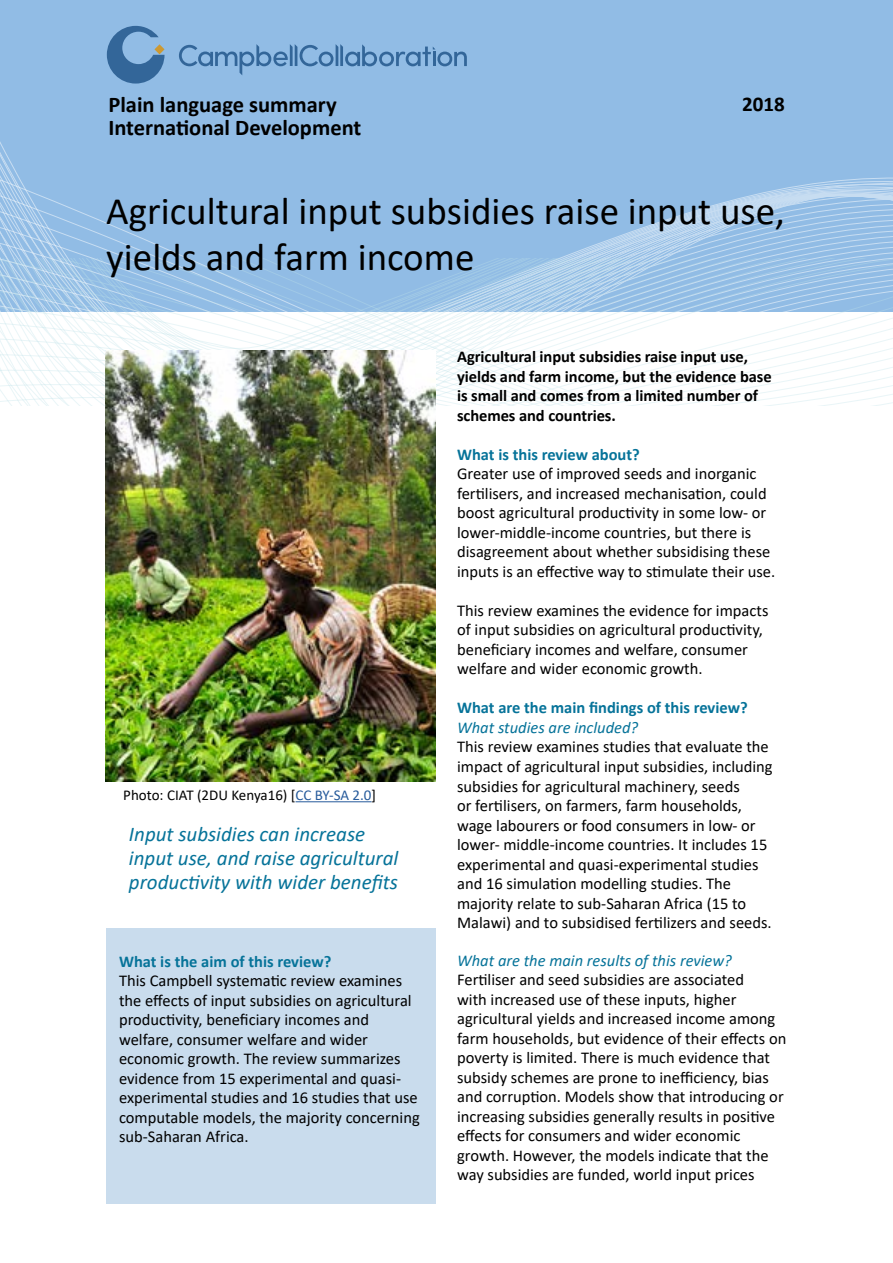
<style>
.page{position:relative;width:893px;height:1263px;background:#fff}
.page>*{position:absolute;margin:0;border:0;box-sizing:border-box;transform-origin:0 0}
.t1{font:39px/46.5px "Calibri";color:#000}
.t2{font:700 22.5px/22.5px "Calibri";color:#000}
.t3{font:italic 21px/24px "Calibri";color:#067399}
.t4{font:700 21px "Calibri";color:#000}
.t5{font:16.5px/19.5px "Calibri";color:#000}
.t6{font:700 16.5px/19.5px "Calibri";letter-spacing:-.005em;color:#000}
.t7{font:700 16.5px "Calibri";color:#067399}
.t8{font:italic 16.5px "Calibri";color:#067399}
.t9{font:15px "Calibri";color:#000}
.s1{color:#275b9b}
</style>
<div class="page">
<div style="left:106px;top:928px;width:330px;height:275px;background:#c9dced"></div>
<div style="left:0;top:0;width:893px;height:11px;background:#91bce5"></div>
<div style="left:0;top:11px;width:893px;height:14px;background:#91bce5"></div>
<div style="left:0;top:25px;width:893px;height:234px;background:#91bce5"></div>
<svg style="left:0;top:259px;width:893px;height:146px"></svg>
<img style="left:105px;top:351px;width:331px;height:430px">
<svg style="left:107px;top:26px;width:58px;height:58px;background:#6491bd"></svg>
<svg style="left:179px;top:44px;width:288px;height:31px;background:#7ba7d3"></svg>
<hr style="left:295px;top:801px;width:77px;height:1px;background:#275b9b">
<h2 class="t2" style="left:108px;top:93px;width:254px">Plain language summary<br>International Development</h2>
<p class="t4" style="left:742px;top:89px;width:44px">2018</p>
<h1 class="t1" style="left:106px;top:186px;width:680px">Agricultural input subsidies raise input use, yields and farm income</h1>
<p class="t9" style="left:123px;top:785px;width:254px">Photo: CIAT (2DU Kenya16) [<span class="s1">CC BY-SA 2.0</span>]</p>
<p class="t3" style="left:129px;top:821px;width:271px">Input subsidies can increase input use, and raise agricultural productivity with wider benefits</p>
<p class="t7" style="left:119px;top:950px;width:214px">What is the aim of this review?</p>
<p class="t5" style="left:119px;top:971px;width:302px">This Campbell systematic review examines the effects of input subsidies on agricultural productivity, beneficiary incomes and welfare, consumer welfare and wider economic growth. The review summarizes evidence from 15 experimental and quasi&shy;experimental studies and 16 studies that use computable models, the majority concerning sub-Saharan Africa.</p>
<p class="t6" style="left:457px;top:347px;width:316px">Agricultural input subsidies raise input use, yields and farm income, but the evidence base is small and comes from a limited number of schemes and countries.</p>
<p class="t7" style="left:457px;top:443px;width:184px">What is this review about?</p>
<p class="t5" style="left:457px;top:464px;width:320px">Greater use of improved seeds and inorganic fertilisers, and increased mechanisation, could boost agricultural productivity in some low- or lower-middle-income countries, but there is disagreement about whether subsidising these inputs is an effective way to stimulate their use.</p>
<p class="t5" style="left:457px;top:600px;width:313px">This review examines the evidence for impacts of input subsidies on agricultural productivity, beneficiary incomes and welfare, consumer welfare and wider economic growth.</p>
<p class="t7" style="left:457px;top:696px;width:292px">What are the main findings of this review?</p>
<p class="t8" style="left:457px;top:716px;width:183px">What studies are included?</p>
<p class="t5" style="left:457px;top:737px;width:317px">This review examines studies that evaluate the impact of agricultural input subsidies, including subsidies for agricultural machinery, seeds<br>or fertilisers, on farmers, farm households, wage labourers or food consumers in low- or lower- middle-income countries. It includes 15 experimental and quasi-experimental studies and 16 simulation modelling studies. The majority relate to sub-Saharan Africa (15 to Malawi) and to subsidised fertilizers and seeds.</p>
<p class="t8" style="left:457px;top:949px;width:276px">What are the main results of this review?</p>
<p class="t5" style="left:457px;top:969px;width:331px">Fertiliser and seed subsidies are associated<br>with increased use of these inputs, higher agricultural yields and increased income among farm households, but evidence of their effects on poverty is limited. There is much evidence that subsidy schemes are prone to inefficiency, bias and corruption. Models show that introducing or increasing subsidies generally results in positive effects for consumers and wider economic growth. However, the models indicate that the way subsidies are funded, world input prices</p>
</div>
